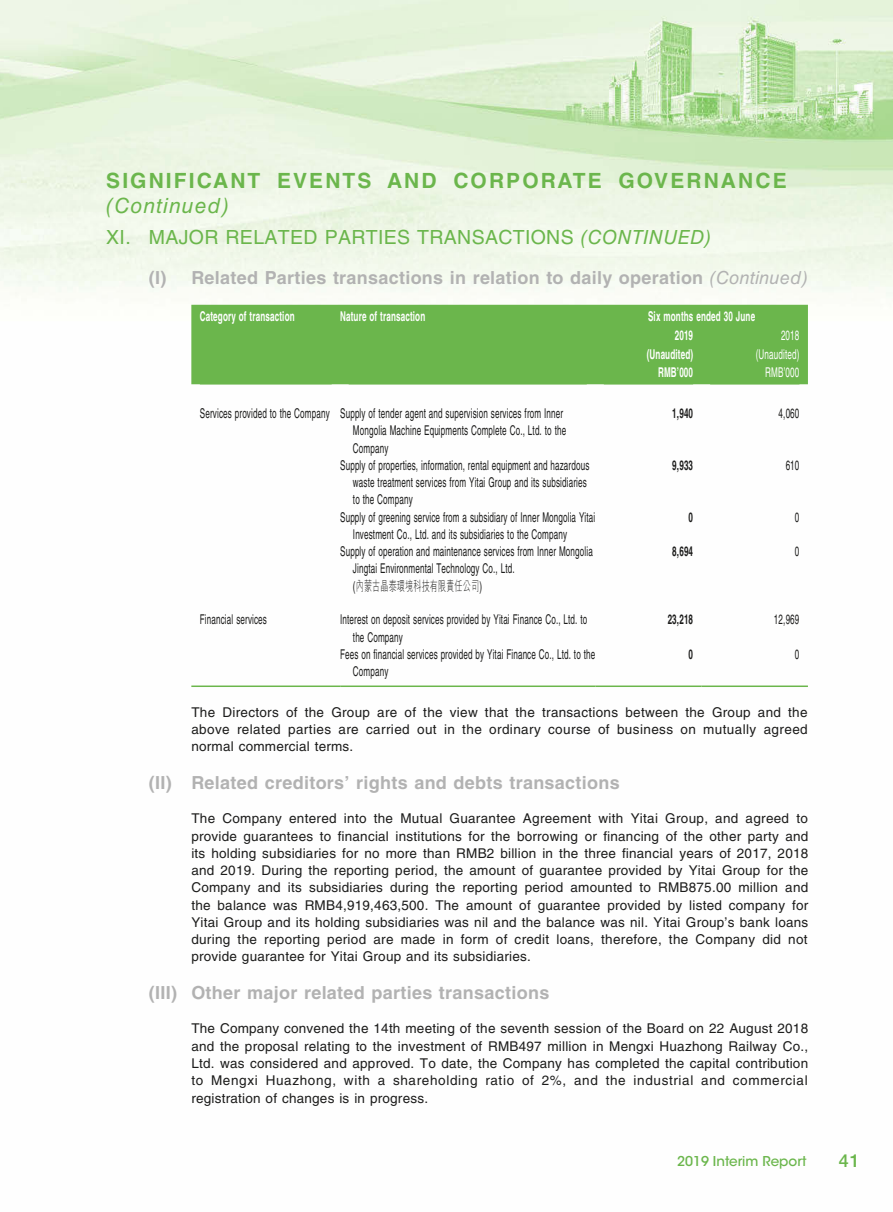
<style>
.page{position:relative;width:893px;height:1212px;background:#fff}
.page>*{position:absolute;margin:0;border:0;box-sizing:border-box;transform-origin:0 0}
.t1{font:700 21px "Helvetica LT Std";letter-spacing:.1em;color:#6bb64c}
.t2{font:italic 21px "Helvetica LT Std";letter-spacing:.055em;color:#6bb64c}
.t3{font:19.5px "Helvetica LT Std";letter-spacing:.015em;color:#6bb64c}
.t4{font:700 18px "Helvetica LT Std";letter-spacing:.015em;color:#b2b2b2}
.t5{font:500 18px "Helvetica Neue LT Std";color:#6bb64c}
.t6{font:13.5px/17.2px "Helvetica LT Std";letter-spacing:.015em;color:#1c1c1b;text-align:justify}
.t7{font:13.5px/17.2px "Helvetica LT Std";letter-spacing:.015em;color:#1c1c1b;scale:.6 1}
.t8{font:700 13.5px "Helvetica LT Std";letter-spacing:.015em;color:#fff;scale:.6 1}
.t9{font:700 13.5px "Helvetica LT Std";letter-spacing:.015em;color:#1c1c1b;scale:.6 1}
.t10{font:13.5px/18.8px "Helvetica LT Std";letter-spacing:.015em;color:#fff;text-align:right;scale:.6 1}
.t11{font:500 13.5px "ITC Avant Garde Std";color:#6bb64c}
.t12{font:300 13.5px "M Hei HK";letter-spacing:.015em;color:#1c1c1b;scale:.6 1}
.s1{font-style:italic}
.s2{font-weight:400;font-style:italic}
.s3{font-family:"Helvetica LT Std";font-weight:400}
</style>
<div class="page">
<img style="left:0;top:0;width:893px;height:385px">
<div style="left:191px;top:305px;width:617px;height:79px;background:#6bb64c"></div>
<hr style="left:200px;top:383px;width:132px;height:1px;background:#6bb64c">
<hr style="left:349px;top:383px;width:238px;height:1px;background:#6bb64c">
<hr style="left:604px;top:383px;width:89px;height:1px;background:#6bb64c">
<hr style="left:710px;top:383px;width:89px;height:1px;background:#6bb64c">
<hr style="left:191px;top:685px;width:149px;height:2px;background:#6bb64c">
<hr style="left:340px;top:685px;width:255px;height:2px;background:#6bb64c">
<hr style="left:595px;top:685px;width:107px;height:2px;background:#6bb64c">
<hr style="left:702px;top:685px;width:106px;height:2px;background:#6bb64c">
<h1 class="t1" style="left:106px;top:167px;width:682px">SIGNIFICANT EVENTS AND CORPORATE GOVERNANCE</h1>
<h1 class="t2" style="left:106px;top:193px;width:124px">(Continued)</h1>
<h2 class="t3" style="left:106px;top:225px;width:606px">XI. MAJOR RELATED PARTIES TRANSACTIONS <span class="s1">(CONTINUED)</span></h2>
<h3 class="t4" style="left:149px;top:267px;width:660px">(I) Related Parties transactions in relation to daily operation <span class="s2">(Continued)</span></h3>
<p class="t8" style="left:200px;top:308px;width:160px">Category of transaction</p>
<p class="t8" style="left:340px;top:308px;width:143px">Nature of transaction</p>
<p class="t8" style="left:648px;top:308px;width:180px">Six months ended 30 June</p>
<p class="t8" style="left:675px;top:327px;width:32px">2019</p>
<p class="t8" style="left:647px;top:346px;width:79px">(Unaudited)</p>
<p class="t10" style="left:756px;top:326px;width:74px">2018 (Unaudited)</p>
<p class="t8" style="left:658px;top:364px;width:60px">RMB’000</p>
<p class="t10" style="left:765px;top:363px;width:58px">RMB’000</p>
<p class="t7" style="left:353px;top:405px;width:357px;text-indent:-153px">Services provided to the Company Supply of tender agent and supervision services from Inner<br>Mongolia Machine Equipments Complete Co. , Ltd. to the<br>Company</p>
<p class="t9" style="left:672px;top:405px;width:36px">1,940</p>
<p class="t7" style="left:779px;top:405px;width:36px">4,060</p>
<p class="t7" style="left:353px;top:456px;width:396px;text-indent:-13px">Supply of properties, information, rental equipment and hazardous waste treatment services from Yitai Group and its subsidiaries to the Company</p>
<p class="t9" style="left:672px;top:457px;width:36px">9,933</p>
<p class="t7" style="left:786px;top:456px;width:24px">610</p>
<p class="t7" style="left:353px;top:508px;width:405px;text-indent:-13px">Supply of greening service from a subsidiary of Inner Mongolia Yitai<br>Investment Co. , Ltd. and its subsidiaries to the Company</p>
<p class="t9" style="left:689px;top:508px;width:9px">0</p>
<p class="t7" style="left:795px;top:508px;width:9px">0</p>
<p class="t7" style="left:353px;top:543px;width:401px;text-indent:-13px">Supply of operation and maintenance services from Inner Mongolia<br>Jingtai Environmental Technology Co. , Ltd.</p>
<p class="t12" style="left:353px;top:576px;width:217px"><span class="s3">(</span>內蒙古晶泰環境科技有限責任公司<span class="s3">)</span></p>
<p class="t9" style="left:672px;top:543px;width:36px">8,694</p>
<p class="t7" style="left:795px;top:543px;width:9px">0</p>
<p class="t7" style="left:200px;top:611px;width:113px">Financial services</p>
<p class="t7" style="left:353px;top:611px;width:392px;text-indent:-13px">Interest on deposit services provided by Yitai Finance Co. , Ltd. to the Company</p>
<p class="t9" style="left:668px;top:611px;width:44px">23,218</p>
<p class="t7" style="left:774px;top:611px;width:44px">12,969</p>
<p class="t7" style="left:353px;top:645px;width:405px;text-indent:-13px">Fees on financial services provided by Yitai Finance Co. , Ltd. to the<br>Company</p>
<p class="t9" style="left:689px;top:646px;width:9px">0</p>
<p class="t7" style="left:795px;top:645px;width:9px">0</p>
<p class="t6" style="left:191px;top:703px;width:618px">The Directors of the Group are of the view that the transactions between the Group and the above related parties are carried out in the ordinary course of business on mutually agreed normal commercial terms.</p>
<h3 class="t4" style="left:149px;top:772px;width:472px">(II) Related creditors’ rights and debts transactions</h3>
<p class="t6" style="left:191px;top:810px;width:618px">The Company entered into the Mutual Guarantee Agreement with Yitai Group, and agreed to provide guarantees to financial institutions for the borrowing or financing of the other party and its holding subsidiaries for no more than RMB2 billion in the three financial years of 2017, 2018 and 2019. During the reporting period, the amount of guarantee provided by Yitai Group for the Company and its subsidiaries during the reporting period amounted to RMB875.00 million and the balance was RMB4,919,463,500. The amount of guarantee provided by listed company for Yitai Group and its holding subsidiaries was nil and the balance was nil. Yitai Group’s bank loans during the reporting period are made in form of credit loans, therefore, the Company did not provide guarantee for Yitai Group and its subsidiaries.</p>
<h3 class="t4" style="left:149px;top:982px;width:402px">(III) Other major related parties transactions</h3>
<p class="t6" style="left:191px;top:1020px;width:618px">The Company convened the 14th meeting of the seventh session of the Board on 22 August 2018 and the proposal relating to the investment of RMB497 million in Mengxi Huazhong Railway Co. , Ltd. was considered and approved. To date, the Company has completed the capital contribution to Mengxi Huazhong, with a shareholding ratio of 2%, and the industrial and commercial registration of changes is in progress.</p>
<p class="t11" style="left:677px;top:1152px;width:131px">2019 Interim Report</p>
<h3 class="t5" style="left:839px;top:1150px;width:23px">41</h3>
</div>
